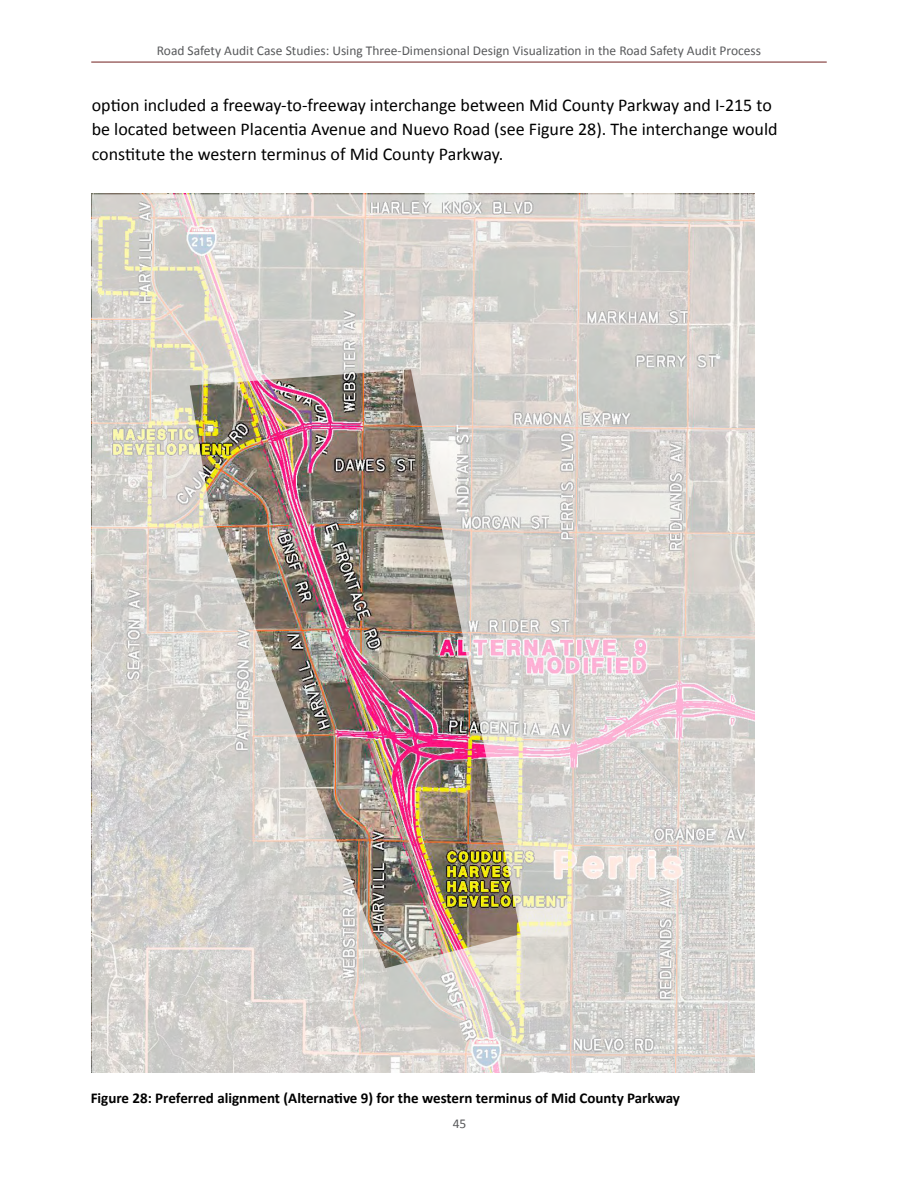
<style>
.page{position:relative;width:918px;height:1188px;background:#fff}
.page>*{position:absolute;margin:0;border:0;box-sizing:border-box;transform-origin:0 0}
.t1{font:18px/24.8px "Calibri";color:#000}
.t2{font:700 15px "Calibri";color:#000}
.t3{font:13.5px "Calibri";color:#58595b}
</style>
<div class="page">
<hr style="left:91px;top:62px;width:736px;height:1px;background:#711f1e">
<img style="left:92px;top:194px;width:663px;height:879px">
<p class="t3" style="left:157px;top:42px;width:606px">Road Safety Audit Case Studies: Using Three-Dimensional Design Visualization in the Road Safety Audit Process</p>
<p class="t1" style="left:92px;top:92px;width:687px">option included a freeway-to-freeway interchange between Mid County Parkway and I-215 to be located between Placentia Avenue and Nuevo Road (see Figure 28). The interchange would constitute the western terminus of Mid County Parkway.</p>
<p class="t2" style="left:91px;top:1088px;width:591px">Figure 28: Preferred alignment (Alternative 9) for the western terminus of Mid County Parkway</p>
<p class="t3" style="left:453px;top:1115px;width:15px">45</p>
</div>
